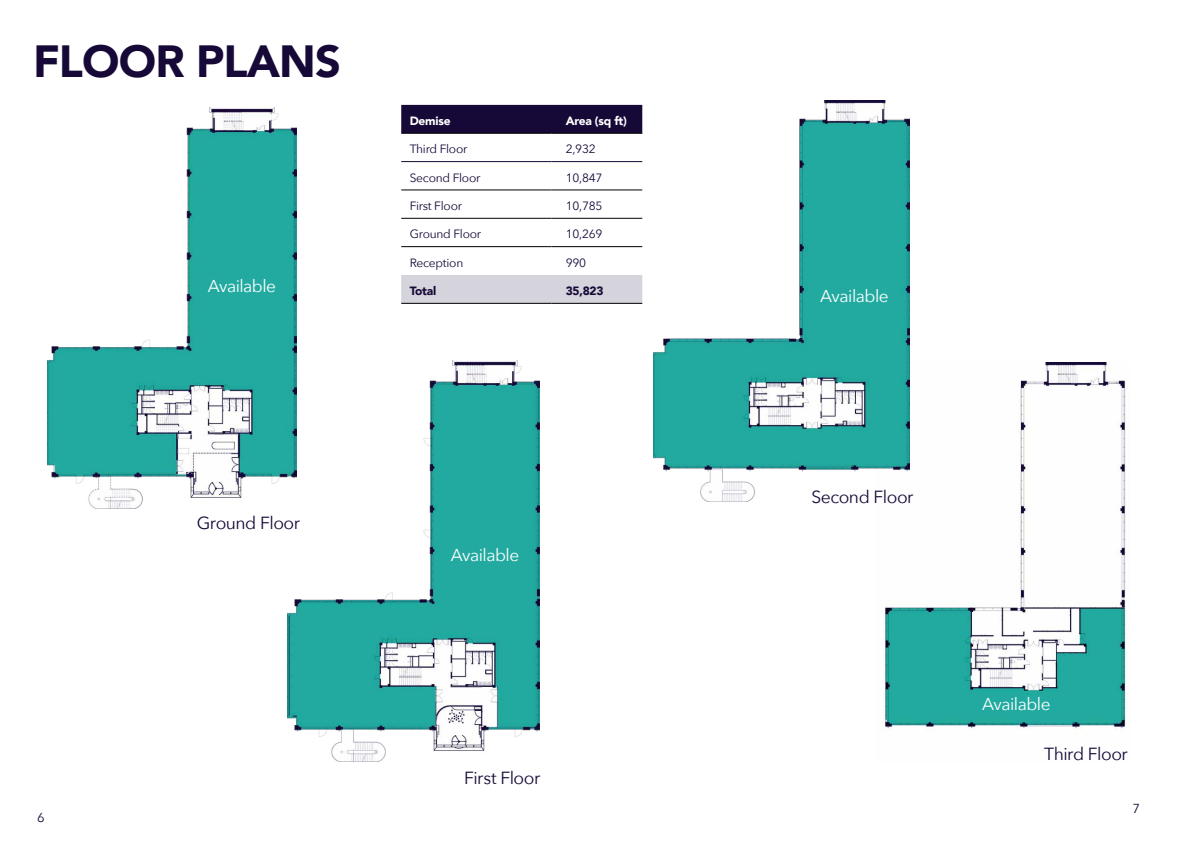
<style>
.page{position:relative;width:1191px;height:842px;background:#fff}
.page>*{position:absolute;margin:0;border:0;box-sizing:border-box;transform-origin:0 0}
.t1{font:900 45px "Avenir";letter-spacing:-.02em;color:#160837}
.t2{font:17.5px "Avenir Next";letter-spacing:-.025em;color:#160837}
.t3{font:17.2px "Avenir Next";letter-spacing:-.03em;color:#fff}
.t4{font:13px "Avenir Next";color:#160837}
.t5{font:12px "Avenir Next";letter-spacing:-.02em;color:#160837}
.t6{font:900 12px "Avenir";letter-spacing:-.02em;color:#fff}
.t7{font:900 12px "Avenir";letter-spacing:-.02em;color:#160837}
</style>
<div class="page">
<div style="left:401px;top:105px;width:241px;height:28px;background:#160837"></div>
<div style="left:401px;top:275px;width:241px;height:28px;background:#d5d3db"></div>
<hr style="left:401px;top:133px;width:150px;height:1px;background:#000">
<hr style="left:551px;top:133px;width:91px;height:1px;background:#000">
<hr style="left:401px;top:189px;width:150px;height:1px;background:#000">
<hr style="left:551px;top:189px;width:91px;height:1px;background:#000">
<hr style="left:401px;top:218px;width:150px;height:1px;background:#000">
<hr style="left:551px;top:218px;width:91px;height:1px;background:#000">
<hr style="left:401px;top:246px;width:150px;height:1px;background:#000">
<hr style="left:551px;top:246px;width:91px;height:1px;background:#000">
<hr style="left:401px;top:303px;width:150px;height:1px;background:#000">
<hr style="left:551px;top:303px;width:91px;height:1px;background:#000">
<hr style="left:401px;top:161px;width:150px;height:1px;background:#160837">
<hr style="left:551px;top:161px;width:91px;height:1px;background:#160837">
<img style="left:48px;top:108px;width:249px;height:401px">
<img style="left:288px;top:360px;width:252px;height:401px">
<img style="left:883px;top:362px;width:244px;height:371px">
<img style="left:653px;top:100px;width:256px;height:401px">
<h1 class="t1" style="left:33px;top:23px;width:309px">FLOOR PLANS</h1>
<h3 class="t3" style="left:208px;top:272px;width:70px">Available</h3>
<p class="t6" style="left:410px;top:110px;width:42px">Demise</p>
<p class="t6" style="left:566px;top:110px;width:63px">Area (sq ft)</p>
<p class="t5" style="left:410px;top:139px;width:59px">Third Floor</p>
<p class="t5" style="left:566px;top:139px;width:31px">2,932</p>
<p class="t5" style="left:410px;top:167px;width:72px">Second Floor</p>
<p class="t5" style="left:566px;top:167px;width:38px">10,847</p>
<p class="t5" style="left:410px;top:196px;width:54px">First Floor</p>
<p class="t5" style="left:566px;top:196px;width:38px">10,785</p>
<p class="t5" style="left:410px;top:224px;width:73px">Ground Floor</p>
<p class="t5" style="left:566px;top:224px;width:38px">10,269</p>
<p class="t5" style="left:410px;top:253px;width:55px">Reception</p>
<p class="t5" style="left:566px;top:253px;width:22px">990</p>
<p class="t7" style="left:410px;top:280px;width:28px">Total</p>
<p class="t7" style="left:566px;top:280px;width:39px">35,823</p>
<p class="t4" style="left:37px;top:807px;width:9px">6</p>
<h2 class="t2" style="left:197px;top:508px;width:105px">Ground Floor</h2>
<h3 class="t3" style="left:451px;top:541px;width:70px">Available</h3>
<h2 class="t2" style="left:464px;top:763px;width:78px">First Floor</h2>
<h3 class="t3" style="left:820px;top:281px;width:70px">Available</h3>
<h2 class="t2" style="left:811px;top:482px;width:104px">Second Floor</h2>
<h3 class="t3" style="left:982px;top:689px;width:70px">Available</h3>
<h2 class="t2" style="left:1044px;top:739px;width:85px">Third Floor</h2>
<p class="t4" style="left:1132px;top:798px;width:9px">7</p>
</div>
